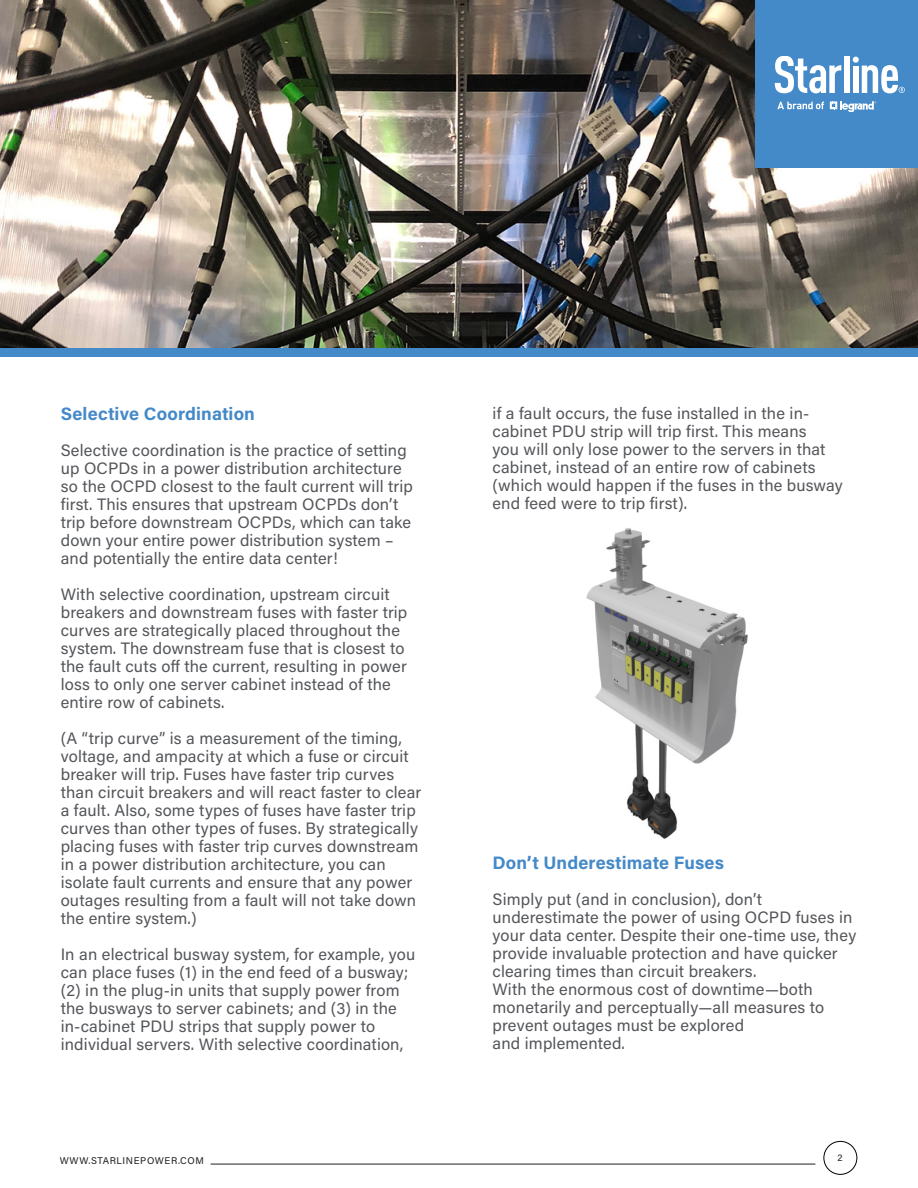
<style>
.page{position:relative;width:918px;height:1188px;background:#fff}
.page>*{position:absolute;margin:0;border:0;box-sizing:border-box;transform-origin:0 0}
.Fact_Sheet_Body{font:700 18px "Acumin Pro";letter-spacing:.01em;color:#4489c8}
.Fact_Sheet_Body-2{font:16.5px/18px "Acumin Pro";letter-spacing:.01em;color:#54565a}
.Divisioni{font:9.75px "Acumin Pro";letter-spacing:.06em;color:#231f20}
.Numero_pagina{font:9.75px "Acumin Pro";color:#231f20}
</style>
<div class="page">
<img style="left:0;top:0;width:918px;height:348px">
<div style="left:756px;top:0;width:162px;height:168px;background:#4489c8"></div>
<svg style="left:830px;top:101px;width:46px;height:10px"></svg>
<svg style="left:777px;top:102px;width:47px;height:7px"></svg>
<svg style="left:775px;top:57px;width:66px;height:36px"></svg>
<div style="left:844px;top:57px;width:6px;height:36px;background:#fff"></div>
<svg style="left:853px;top:57px;width:52px;height:36px"></svg>
<img style="left:586px;top:528px;width:162px;height:311px">
<div style="left:0;top:348px;width:918px;height:9px;background:#4489c8"></div>
<hr style="left:211px;top:1164px;width:604px;height:1px;background:#231f20">
<div style="left:824px;top:1141px;width:33px;height:34px;border:1px solid #000;border-radius:50%"></div>
<p class="Fact_Sheet_Body" style="left:61px;top:401px;width:196px">Selective Coordination</p>
<p class="Fact_Sheet_Body-2" style="left:61px;top:441px;width:354px">Selective coordination is the practice of setting up OCPDs in a power distribution architecture so the OCPD closest to the fault current will trip first. This ensures that upstream OCPDs don’t trip before downstream OCPDs, which can take down your entire power distribution system – and potentially the entire data center!</p>
<p class="Fact_Sheet_Body-2" style="left:61px;top:585px;width:348px">With selective coordination, upstream circuit breakers and downstream fuses with faster trip curves are strategically placed throughout the system. The downstream fuse that is closest to the fault cuts off the current, resulting in power loss to only one server cabinet instead of the entire row of cabinets.</p>
<p class="Fact_Sheet_Body-2" style="left:61px;top:729px;width:362px">(A “trip curve” is a measurement of the timing, voltage, and ampacity at which a fuse or circuit breaker will trip. Fuses have faster trip curves than circuit breakers and will react faster to clear a fault. Also, some types of fuses have faster trip curves than other types of fuses. By strategically placing fuses with faster trip curves downstream in a power distribution architecture, you can isolate fault currents and ensure that any power outages resulting from a fault will not take down the entire system.)</p>
<p class="Fact_Sheet_Body-2" style="left:61px;top:945px;width:356px">In an electrical busway system, for example, you can place fuses (1) in the end feed of a busway; (2) in the plug-in units that supply power from the busways to server cabinets; and (3) in the in-cabinet PDU strips that supply power to individual servers. With selective coordination,</p>
<p class="Fact_Sheet_Body-2" style="left:493px;top:404px;width:352px">if a fault occurs, the fuse installed in the in&shy;cabinet PDU strip will trip first. This means<br>you will only lose power to the servers in that cabinet, instead of an entire row of cabinets (which would happen if the fuses in the busway end feed were to trip first).</p>
<p class="Fact_Sheet_Body" style="left:493px;top:850px;width:233px">Don’t Underestimate Fuses</p>
<p class="Fact_Sheet_Body-2" style="left:493px;top:890px;width:365px">Simply put (and in conclusion), don’t underestimate the power of using OCPD fuses in your data center. Despite their one-time use, they provide invaluable protection and have quicker clearing times than circuit breakers.</p>
<p class="Fact_Sheet_Body-2" style="left:493px;top:980px;width:333px">With the enormous cost of downtime—both monetarily and perceptually—all measures to prevent outages must be explored</p>
<p class="Fact_Sheet_Body-2" style="left:493px;top:1034px;width:134px">and implemented.</p>
<p class="Divisioni" style="left:60px;top:1154px;width:146px">WWW.STARLINEPOWER.COM</p>
<p class="Numero_pagina" style="left:837px;top:1151px;width:7px">2</p>
</div>
